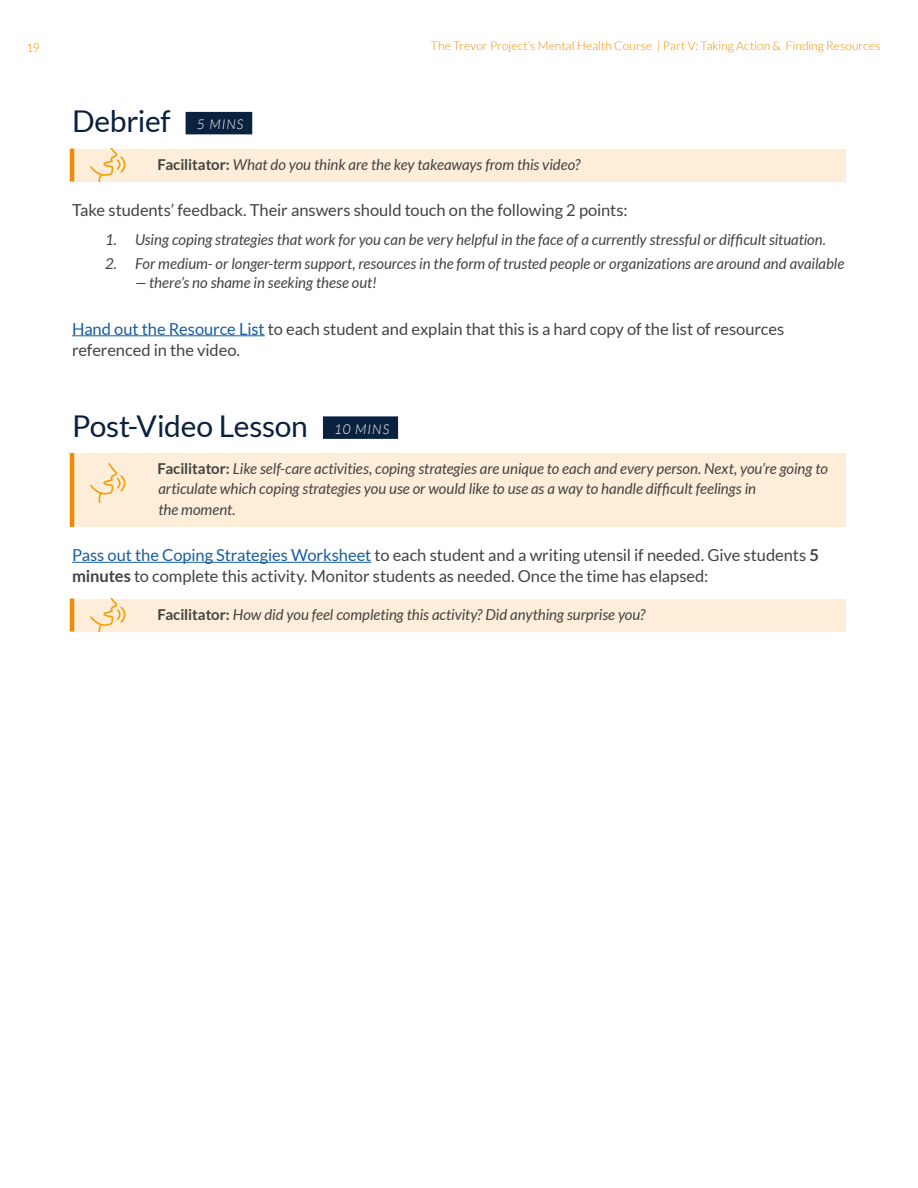
<style>
.page{position:relative;width:918px;height:1188px;background:#fff}
.page>*{position:absolute;margin:0;border:0;box-sizing:border-box;transform-origin:0 0}
.t1{font:30px "Lato";letter-spacing:-.01em;color:#09213f}
.t2{font:16.5px/21px "Lato";letter-spacing:-.005em;color:#434343}
.scripted{font:italic 15px/19.5px "Lato";letter-spacing:-.005em;color:#434343}
.t3{font:italic 300 13.5px "Lato";letter-spacing:.075em;color:#fff}
.t4{font:300 12px "Lato";letter-spacing:.005em;color:#f18a00}
.s1{font-weight:700;font-style:normal}
.s2{color:#175d9e}
.s3{font-weight:700}
</style>
<div class="page">
<div style="left:186px;top:112px;width:66px;height:22px;background:#0a2240"></div>
<div style="left:72px;top:149px;width:774px;height:33px;background:#fdedd9"></div>
<hr style="left:70px;top:149px;width:4px;height:33px;background:#f18a00">
<hr style="left:72px;top:335px;width:193px;height:1px;background:#175d9e">
<div style="left:323px;top:416px;width:75px;height:23px;background:#0a2240"></div>
<div style="left:72px;top:453px;width:774px;height:74px;background:#fdedd9"></div>
<hr style="left:70px;top:453px;width:4px;height:74px;background:#f18a00">
<hr style="left:72px;top:562px;width:299px;height:1px;background:#175d9e">
<div style="left:72px;top:599px;width:774px;height:33px;background:#fdedd9"></div>
<hr style="left:70px;top:599px;width:4px;height:33px;background:#f18a00">
<svg style="left:90px;top:149px;width:36px;height:32px"></svg>
<svg style="left:90px;top:463px;width:36px;height:40px"></svg>
<svg style="left:90px;top:599px;width:36px;height:32px"></svg>
<p class="t4" style="left:26px;top:41px;width:15px">19</p>
<p class="t4" style="left:431px;top:39px;width:451px">The Trevor Project’s Mental Health Course | Part V: Taking Action &amp; Finding Resources</p>
<h2 class="t1" style="left:72px;top:105px;width:100px">Debrief</h2>
<h2 class="t3" style="left:197px;top:117px;width:48px">5 MINS</h2>
<p class="scripted" style="left:158px;top:155px;width:424px"><span class="s1">Facilitator:</span> What do you think are the key takeaways from this video?</p>
<p class="t2" style="left:72px;top:200px;width:557px">Take students’ feedback. Their answers should touch on the following 2 points:</p>
<p class="scripted" style="left:105px;top:230px;width:723px">1. Using coping strategies that work for you can be very helpful in the face of a currently stressful or difficult situation.</p>
<p class="scripted" style="left:105px;top:254px;width:741px">2. For medium- or longer-term support, resources in the form of trusted people or organizations are around and available</p>
<p class="scripted" style="left:135px;top:273px;width:243px">— there’s no shame in seeking these out!</p>
<p class="t2" style="left:72px;top:318px;width:714px"><span class="s2">Hand out the Resource List</span> to each student and explain that this is a hard copy of the list of resources referenced in the video.</p>
<h2 class="t1" style="left:72px;top:409px;width:237px">Post-Video Lesson</h2>
<h2 class="t3" style="left:334px;top:422px;width:56px">10 MINS</h2>
<p class="scripted" style="left:158px;top:459px;width:672px"><span class="s1">Facilitator:</span> Like self-care activities, coping strategies are unique to each and every person. Next, you’re going to articulate which coping strategies you use or would like to use as a way to handle difficult feelings in</p>
<p class="scripted" style="left:158px;top:500px;width:79px">the moment.</p>
<p class="t2" style="left:72px;top:545px;width:749px"><span class="s2">Pass out the Coping Strategies Worksheet</span> to each student and a writing utensil if needed. Give students <span class="s3">5 minutes</span> to complete this activity. Monitor students as needed. Once the time has elapsed:</p>
<p class="scripted" style="left:158px;top:605px;width:489px"><span class="s1">Facilitator:</span> How did you feel completing this activity? Did anything surprise you?</p>
</div>
